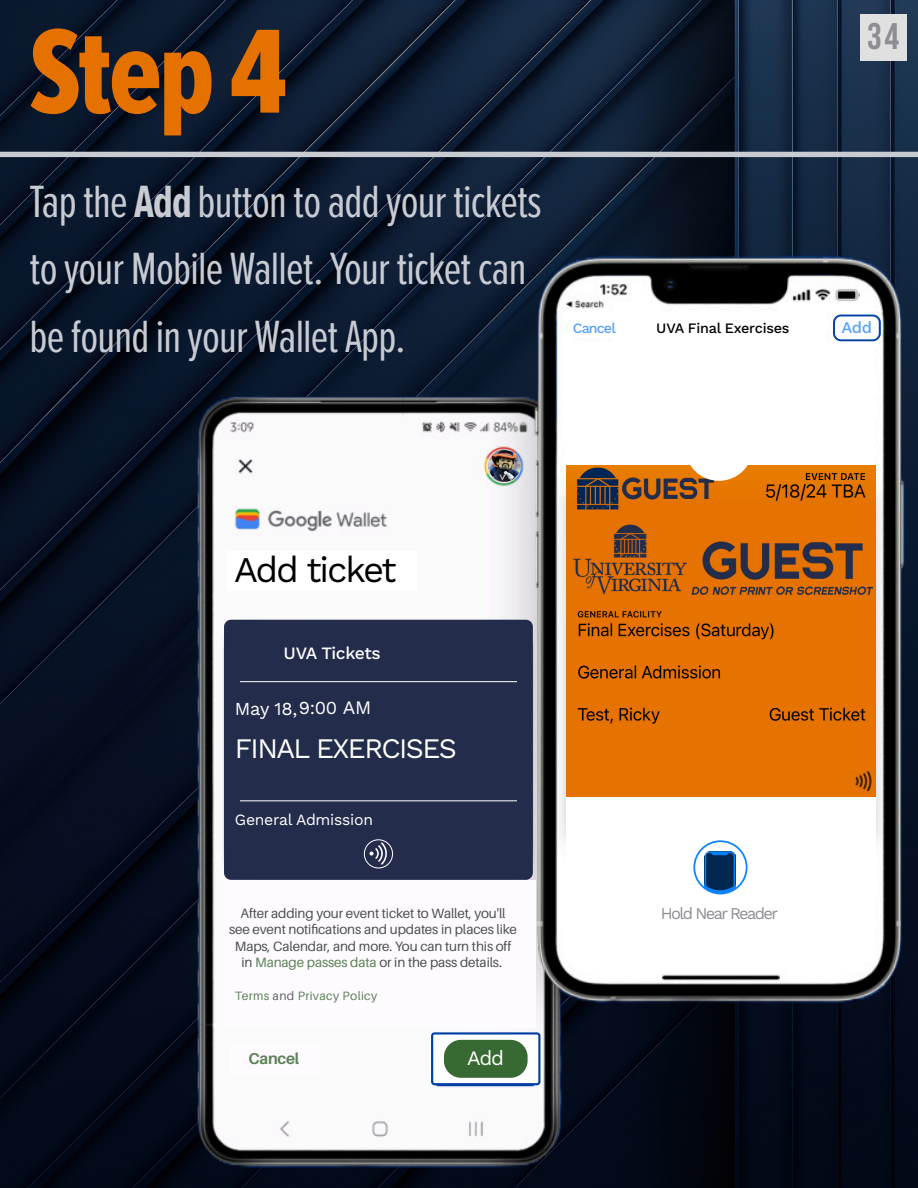
<style>
.page{position:relative;width:918px;height:1188px;background:#fff}
.page>*{position:absolute;margin:0;border:0;box-sizing:border-box;transform-origin:0 0}
.t1{font:124.2px "Proxima Nova Ex Cn Extrabld";color:#e57200}
.t2{font:46.8px/67.5px "Proxima Nova Ex Cn";letter-spacing:-.015em;color:#c8cbd2}
.t3{font:37.05px "Bebas Neue";color:#8d8d93}
.t4{font:36.15px "Work Sans";letter-spacing:-.055em;color:#000}
.t5{font:28.35px "Work Sans";letter-spacing:-.055em;color:#fff}
.t6{font:20.55px "Work Sans";color:#fff}
.t7{font:18.3px "Work Sans";letter-spacing:-.02em;color:#fff}
.t8{font:500 17.4px "Work Sans";letter-spacing:-.025em;color:#fff}
.t9{font:16.35px "Work Sans";letter-spacing:-.095em;color:#8d8d93}
.t10{font:500 16.35px "Work Sans";color:#55a1ff}
.t11{font:700 15.75px "Aileron";letter-spacing:-.015em;color:#5c8157}
.t12{font:15.6px "Work Sans";letter-spacing:-.015em;color:#fff}
.t13{font:500 14.4px "Work Sans";letter-spacing:-.015em;color:#000}
.t14{font:500 14.25px "Work Sans";letter-spacing:-.065em;color:#55a1ff}
.t15{font:13.5px/16.2px "Aileron";letter-spacing:-.01em;color:#4e4e52;text-align:center}
.t16{font:12.15px "Aileron";letter-spacing:.03em;color:#5c8157}
.s1{font-weight:700}
.s2{font-size:19.05px}
.s3{color:#5c8157}
.s4{color:#606064}
</style>
<div class="page">
<img style="left:0;top:0;width:918px;height:1188px">
<div style="left:0;top:152px;width:918px;height:5px;background:#c8cbd2"></div>
<img style="left:187px;top:235px;width:723px;height:939px">
<div style="left:221px;top:617px;width:315px;height:266px;background:#232d4b"></div>
<hr style="left:240px;top:681px;width:277px;height:1px;background:#fff">
<hr style="left:240px;top:800px;width:277px;height:1px;background:#fff">
<div style="left:364px;top:839px;width:29px;height:29px;border:1px solid #fff;border-radius:50%"></div>
<div style="left:224px;top:880px;width:312px;height:147px;background:#fdfbfe"></div>
<div style="left:230px;top:1043px;width:90px;height:31px;background:#fdfbfe"></div>
<div style="left:228px;top:551px;width:189px;height:40px;background:#fff"></div>
<svg style="left:370px;top:842px;width:18px;height:23px"></svg>
<div style="left:632px;top:315px;width:190px;height:27px;background:#fff"></div>
<img style="left:488px;top:449px;width:33px;height:33px;border-radius:16px">
<svg style="left:832px;top:313px;width:50px;height:30px"></svg>
<div style="left:569px;top:318px;width:51px;height:20px;background:#fff"></div>
<svg style="left:430px;top:1031px;width:112px;height:55px"></svg>
<img style="left:567px;top:466px;width:309px;height:331px">
<div style="left:567px;top:797px;width:309px;height:130px;background:#fff"></div>
<div style="left:685px;top:412px;width:68px;height:69px;background:#fff;border-radius:50%"></div>
<img style="left:705px;top:851px;width:30px;height:42px">
<div style="left:693px;top:840px;width:55px;height:54px;border:2px solid #0c84ff;border-radius:50%"></div>
<div style="left:860px;top:14px;width:46px;height:47px;background:#e0e0e0"></div>
<h1 class="t1" style="left:30px;top:-19px;width:259px">Step 4</h1>
<h2 class="t2" style="left:30px;top:165px;width:514px">Tap the <span class="s1">Add</span> button to add your tickets to your Mobile Wallet. Your ticket can be found in your Wallet App.</h2>
<h3 class="t3" style="left:867px;top:15px;width:34px">34</h3>
<p class="t14" style="left:573px;top:320px;width:44px">Cancel</p>
<p class="t13" style="left:656px;top:320px;width:135px">UVA Final Exercises</p>
<p class="t10" style="left:842px;top:318px;width:32px">Add</p>
<h3 class="t4" style="left:234px;top:548px;width:164px">Add ticket</h3>
<p class="t8" style="left:284px;top:643px;width:99px">UVA Tickets</p>
<h3 class="t7" style="left:235px;top:698px;width:138px">May 18,9:00 <span class="s2">AM</span></h3>
<h3 class="t5" style="left:235px;top:732px;width:224px">FINAL EXERCISES</h3>
<p class="t12" style="left:235px;top:810px;width:140px">General Admission</p>
<p class="t15" style="left:229px;top:906px;width:289px">After adding your event ticket to Wallet, you'll see event notifications and updates in places like Maps, Calendar, and more. You can turn this off in <span class="s3">Manage passes data</span> or in the pass details.</p>
<p class="t16" style="left:235px;top:990px;width:144px">Terms <span class="s4">and</span> Privacy Policy</p>
<p class="t11" style="left:249px;top:1050px;width:52px">Cancel</p>
<h3 class="t6" style="left:467px;top:1046px;width:38px">Add</h3>
<p class="t9" style="left:661px;top:904px;width:119px">Hold Near Reader</p>
</div>
